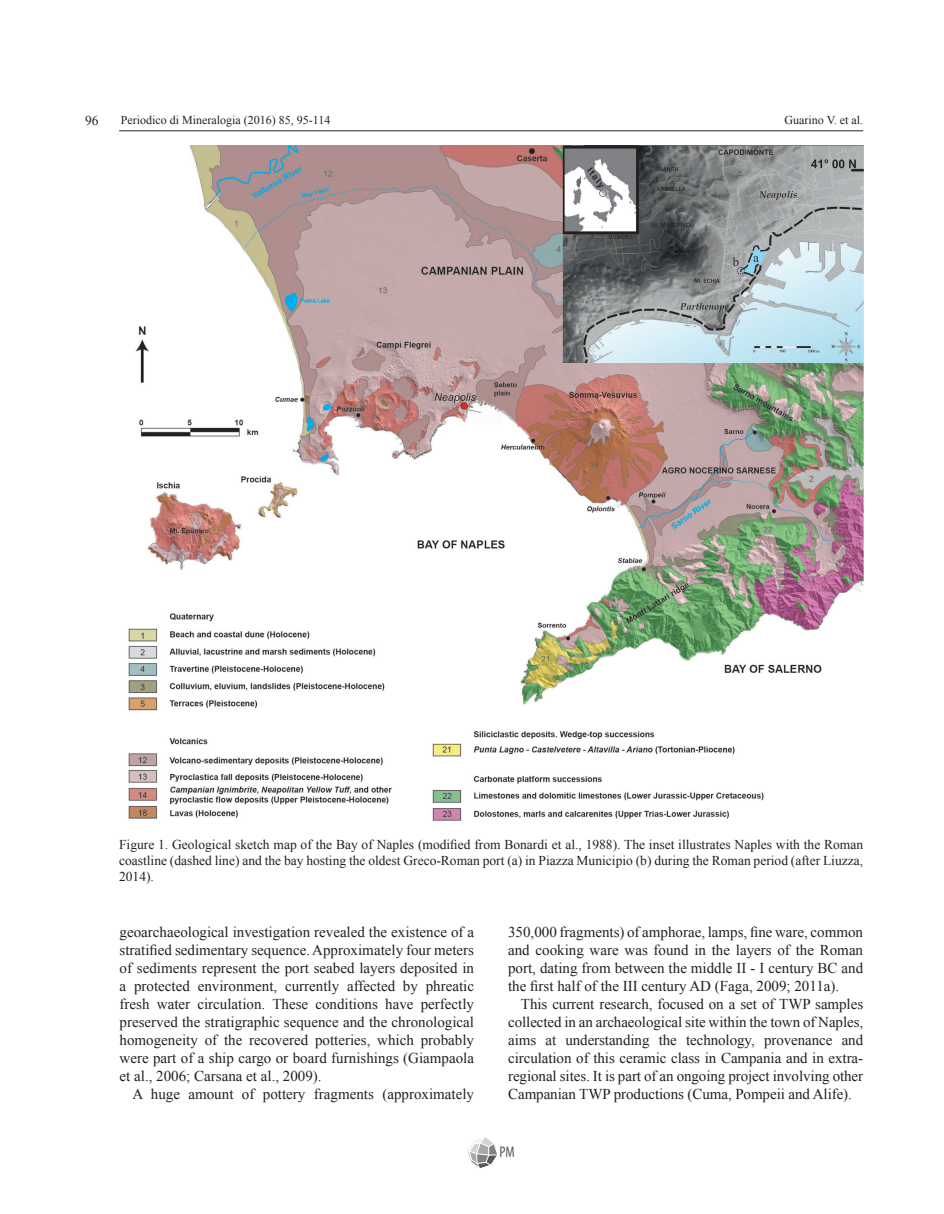
<style>
.page{position:relative;width:944px;height:1214px;background:#fff}
.page>*{position:absolute;margin:0;border:0;box-sizing:border-box;transform-origin:0 0}
.t1{font:condensed 15.45px "Myriad Pro";color:#57585a}
.t2{font:15px/18px "Times New Roman";color:#231f20;text-align:justify}
.t3{font:13.5px/16.2px "Times New Roman";color:#231f20;text-align:justify}
.t4{font:12px "Times New Roman";color:#231f20}
</style>
<div class="page">
<hr style="left:119px;top:130px;width:744px;height:1px;background:#231f20">
<svg style="left:467px;top:1137px;width:30px;height:31px"></svg>
<img style="left:128px;top:146px;width:735px;height:675px">
<p class="t3" style="left:85px;top:112px;width:15px">96</p>
<p class="t4" style="left:121px;top:112px;width:211px">Periodico di Mineralogia (2016) 85, 95-114</p>
<p class="t4" style="left:784px;top:112px;width:80px">Guarino V. et al.</p>
<p class="t3" style="left:119px;top:836px;width:745px">Figure 1. Geological sketch map of the Bay of Naples (modified from Bonardi et al., 1988). The inset illustrates Naples with the Roman coastline (dashed line) and the bay hosting the oldest Greco-Roman port (a) in Piazza Municipio (b) during the Roman period (after Liuzza, 2014).</p>
<p class="t2" style="left:120px;top:922px;width:356px">geoarchaeological investigation revealed the existence of a stratified sedimentary sequence. Approximately four meters of sediments represent the port seabed layers deposited in a protected environment, currently affected by phreatic fresh water circulation. These conditions have perfectly preserved the stratigraphic sequence and the chronological homogeneity of the recovered potteries, which probably were part of a ship cargo or board furnishings (Giampaola et al., 2006; Carsana et al., 2009).</p>
<p class="t2" style="left:132px;top:1084px;width:343px">A huge amount of pottery fragments (approximately</p>
<p class="t2" style="left:508px;top:922px;width:356px">350,000 fragments) of amphorae, lamps, fine ware, common and cooking ware was found in the layers of the Roman port, dating from between the middle II - I century BC and the first half of the III century AD (Faga, 2009; 2011a).</p>
<p class="t2" style="left:508px;top:994px;width:356px;text-indent:13px">This current research, focused on a set of TWP samples collected in an archaeological site within the town of Naples, aims at understanding the technology, provenance and circulation of this ceramic class in Campania and in extra&shy;regional sites. It is part of an ongoing project involving other Campanian TWP productions (Cuma, Pompeii and Alife).</p>
<p class="t1" style="left:499px;top:1142px;width:17px">PM</p>
</div>
